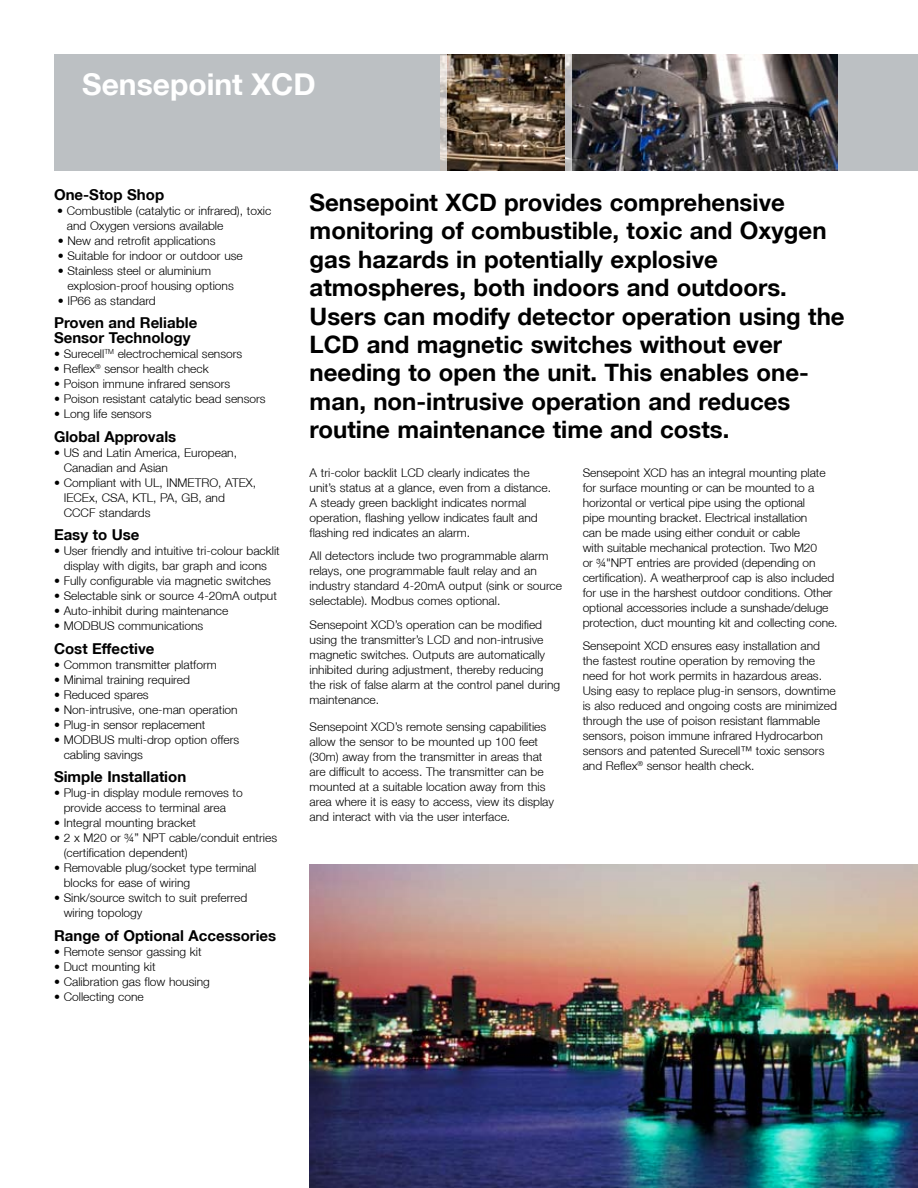
<style>
.page{position:relative;width:918px;height:1188px;background:#fff}
.page>*{position:absolute;margin:0;border:0;box-sizing:border-box;transform-origin:0 0}
.t1{font:700 30px "Helvetica Neue LT";color:#fff}
.t2{font:700 24px/28.5px "Helvetica Neue LT";color:#000}
.t3{font:700 15px/15px "Helvetica Neue LT";color:#000}
.t4{font:300 12px/15px "Helvetica Neue LT";color:#000}
.s1{font-stretch:condensed}
</style>
<div class="page">
<div style="left:54px;top:54px;width:864px;height:116px;background:#bcc0c3"></div>
<img style="left:447px;top:54px;width:118px;height:116px">
<img style="left:572px;top:54px;width:266px;height:116px">
<svg style="left:440px;top:54px;width:7px;height:117px"></svg>
<svg style="left:565px;top:54px;width:7px;height:117px"></svg>
<img style="left:310px;top:865px;width:608px;height:323px">
<h1 class="t1" style="left:82px;top:65px;width:235px">Sensepoint XCD</h1>
<p class="t3" style="left:54px;top:187px;width:112px">One-Stop Shop</p>
<p class="t4" style="left:67px;top:203px;width:206px;text-indent:-10px">• Combustible (catalytic or infrared), toxic and Oxygen versions available</p>
<p class="t4" style="left:58px;top:233px;width:159px">• New and retrofit applications</p>
<p class="t4" style="left:58px;top:248px;width:187px">• Suitable for indoor or outdoor use</p>
<p class="t4" style="left:67px;top:263px;width:168px;text-indent:-10px">• Stainless steel or aluminium explosion-proof housing options</p>
<p class="t4" style="left:58px;top:293px;width:100px">• IP66 as standard</p>
<p class="t3" style="left:54px;top:315px;width:145px">Proven and Reliable<br>Sensor Technology</p>
<p class="t4" style="left:54px;top:346px;width:190px">• Surecell<sup>TM</sup> electrochemical sensors</p>
<p class="t4" style="left:54px;top:361px;width:156px">• Reflex<sup>®</sup> sensor health check</p>
<p class="t4" style="left:54px;top:376px;width:178px">• Poison immune infrared sensors</p>
<p class="t4" style="left:54px;top:391px;width:213px">• Poison resistant catalytic bead sensors</p>
<p class="t4" style="left:54px;top:406px;width:99px">• Long life sensors</p>
<p class="t3" style="left:54px;top:429px;width:124px">Global Approvals</p>
<p class="t4" style="left:64px;top:445px;width:175px;text-indent:-10px">• US and Latin America, European,<br>Canadian and Asian</p>
<p class="t4" style="left:64px;top:475px;width:194px;text-indent:-10px">• Compliant with UL, INMETRO, ATEX,<br>IECEx, CSA, KTL, PA, GB, and<br>CCCF standards</p>
<p class="t3" style="left:54px;top:527px;width:87px">Easy to Use</p>
<p class="t4" style="left:54px;top:543px;width:227px;text-align:center">• User friendly and intuitive tri-colour backlit display with digits, bar graph and icons</p>
<p class="t4" style="left:54px;top:573px;width:219px">• Fully configurable via magnetic switches</p>
<p class="t4" style="left:54px;top:588px;width:224px">• Selectable sink or source 4-20mA output</p>
<p class="t4" style="left:54px;top:603px;width:176px">• Auto-inhibit during maintenance</p>
<p class="t4" style="left:54px;top:618px;width:151px">• MODBUS communications</p>
<p class="t3" style="left:54px;top:641px;width:102px">Cost Effective</p>
<p class="t4" style="left:54px;top:657px;width:164px">• Common transmitter platform</p>
<p class="t4" style="left:54px;top:672px;width:137px">• Minimal training required</p>
<p class="t4" style="left:54px;top:687px;width:96px">• Reduced spares</p>
<p class="t4" style="left:54px;top:702px;width:185px">• Non-intrusive, one-man operation</p>
<p class="t4" style="left:54px;top:717px;width:153px">• Plug-in sensor replacement</p>
<p class="t4" style="left:64px;top:732px;width:177px;text-indent:-10px">• MODBUS multi-drop option offers cabling savings</p>
<p class="t3" style="left:54px;top:769px;width:134px">Simple Installation</p>
<p class="t4" style="left:54px;top:785px;width:190px;text-align:center">• Plug-in display module removes to provide access to terminal area</p>
<p class="t4" style="left:54px;top:815px;width:144px">• Integral mounting bracket</p>
<p class="t4" style="left:64px;top:830px;width:215px;text-indent:-10px">• 2 x M20 or ¾” NPT cable/conduit entries (certification dependent)</p>
<p class="t4" style="left:64px;top:860px;width:194px;text-indent:-10px">• Removable plug/socket type terminal blocks for ease of wiring</p>
<p class="t4" style="left:64px;top:890px;width:185px;text-indent:-10px">• Sink/source switch to suit preferred wiring topology</p>
<p class="t3" style="left:54px;top:928px;width:224px">Range of Optional Accessories</p>
<p class="t4" style="left:54px;top:944px;width:149px">• Remote sensor gassing kit</p>
<p class="t4" style="left:54px;top:959px;width:103px">• Duct mounting kit</p>
<p class="t4" style="left:54px;top:974px;width:157px">• Calibration gas flow housing</p>
<p class="t4" style="left:54px;top:989px;width:91px">• Collecting cone</p>
<p class="t2" style="left:310px;top:187px;width:537px">Sensepoint XCD provides comprehensive monitoring of combustible, toxic and Oxygen gas hazards in potentially explosive atmospheres, both indoors and outdoors.<br>Users can modify detector operation using the LCD and magnetic switches without ever needing to open the unit. This enables one&shy;man, non-intrusive operation and reduces routine maintenance time and costs.</p>
<p class="t4" style="left:310px;top:465px;width:243px">A tri-color backlit LCD clearly indicates the unit’s status at a glance, even from a distance.<br>A steady green backlight indicates normal operation, flashing yellow indicates fault and flashing red indicates an alarm.</p>
<p class="t4" style="left:310px;top:548px;width:254px">All detectors include two programmable alarm relays, one programmable fault relay and an industry standard 4-20mA output (sink or source selectable). Modbus comes optional.</p>
<p class="t4" style="left:310px;top:617px;width:252px">Sensepoint XCD’s operation can be modified using the transmitter’s LCD and non-intrusive magnetic switches. Outputs are automatically inhibited during adjustment, thereby reducing the risk of false alarm at the control panel during maintenance.</p>
<p class="t4" style="left:310px;top:719px;width:246px">Sensepoint XCD’s remote sensing capabilities allow the sensor to be mounted up 100 feet (30m) away from the transmitter in areas that are difficult to access. The transmitter can be mounted at a suitable location away from this area where it is easy to access, view its display and interact with via the user interface.</p>
<p class="t4" style="left:583px;top:465px;width:256px">Sensepoint XCD has an integral mounting plate for surface mounting or can be mounted to a horizontal or vertical pipe using the optional<br>pipe mounting bracket. Electrical installation<br>can be made using either conduit or cable<br>with suitable mechanical protection. Two M20<br>or ¾<span class="s1">"</span>NPT entries are provided (depending on certification). A weatherproof cap is also included for use in the harshest outdoor conditions. Other optional accessories include a sunshade/deluge protection, duct mounting kit and collecting cone.</p>
<p class="t4" style="left:583px;top:638px;width:256px">Sensepoint XCD ensures easy installation and the fastest routine operation by removing the need for hot work permits in hazardous areas.<br>Using easy to replace plug-in sensors, downtime is also reduced and ongoing costs are minimized through the use of poison resistant flammable sensors, poison immune infrared Hydrocarbon sensors and patented Surecell™ toxic sensors and Reflex<sup>®</sup> sensor health check.</p>
</div>
